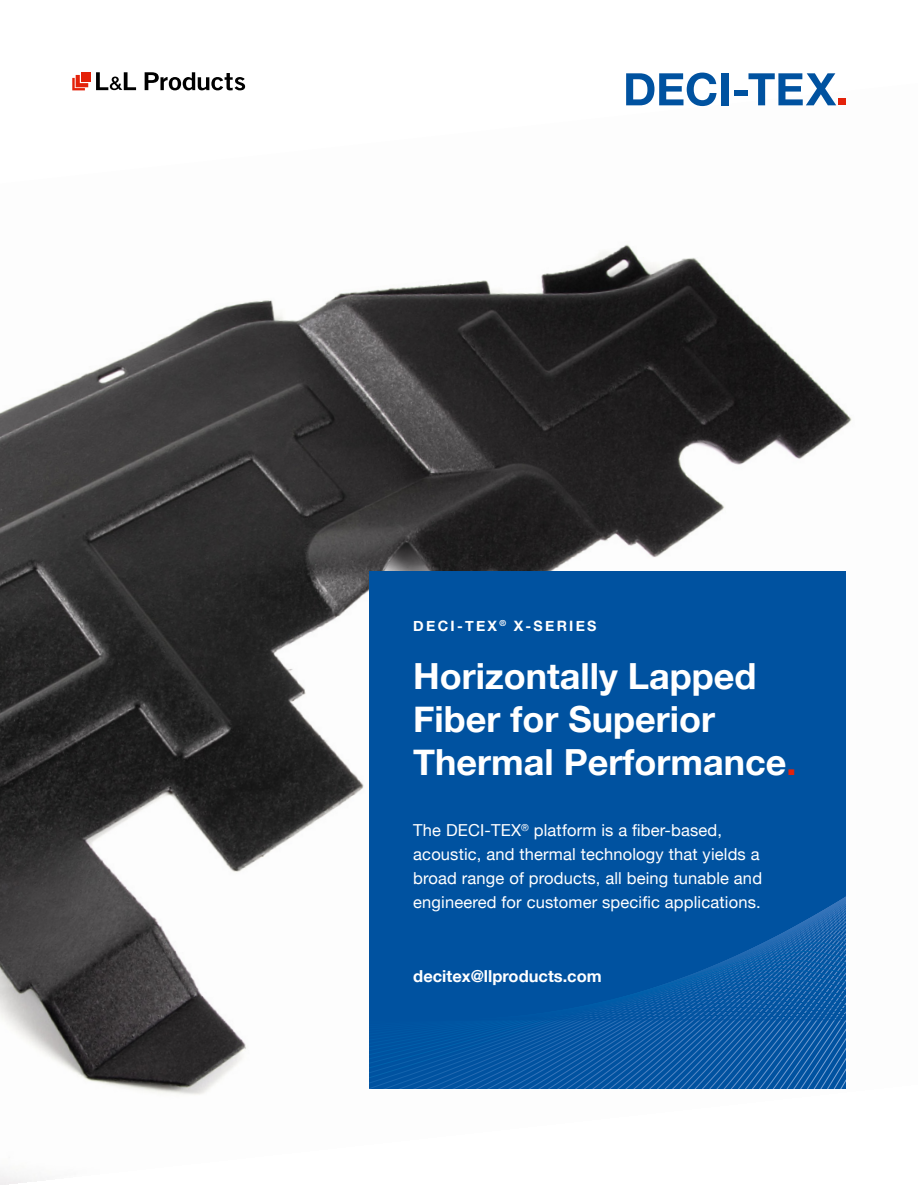
<style>
.page{position:relative;width:918px;height:1188px;background:#fff}
.page>*{position:absolute;margin:0;border:0;box-sizing:border-box;transform-origin:0 0}
.t1{font:700 36px/43.2px "Helvetica Neue";color:#fff}
.t2{font:16.5px/24px "Helvetica Neue";letter-spacing:.01em;color:#fff}
.t3{font:700 16.5px "Helvetica Neue";color:#fff}
.t4{font:700 14.25px "Helvetica Neue";letter-spacing:.16em;color:#fff}
.s1{color:#e4220a}
</style>
<div class="page">
<img style="left:0;top:83px;width:852px;height:1102px">
<svg style="left:145px;top:72px;width:100px;height:18px"></svg>
<svg style="left:96px;top:72px;width:40px;height:18px"></svg>
<div style="left:81px;top:72px;width:10px;height:10px;background:#e4220a"></div>
<svg style="left:72px;top:75px;width:16px;height:15px"></svg>
<svg style="left:626px;top:73px;width:91px;height:33px"></svg>
<div style="left:722px;top:73px;width:7px;height:32px;background:#0052a0"></div>
<div style="left:735px;top:90px;width:13px;height:6px;background:#0052a0"></div>
<svg style="left:749px;top:73px;width:87px;height:32px"></svg>
<div style="left:839px;top:98px;width:7px;height:7px;background:#e4220a"></div>
<div style="left:370px;top:571px;width:476px;height:11px;background:#0052a0"></div>
<div style="left:370px;top:582px;width:476px;height:13px;background:#0052a0"></div>
<div style="left:370px;top:595px;width:476px;height:14px;background:#0052a0"></div>
<div style="left:370px;top:609px;width:476px;height:14px;background:#0052a0"></div>
<div style="left:370px;top:623px;width:476px;height:13px;background:#0052a0"></div>
<div style="left:370px;top:636px;width:476px;height:14px;background:#0052a0"></div>
<div style="left:370px;top:650px;width:476px;height:14px;background:#0052a0"></div>
<div style="left:370px;top:664px;width:476px;height:13px;background:#0052a0"></div>
<div style="left:370px;top:677px;width:476px;height:14px;background:#0052a0"></div>
<div style="left:370px;top:691px;width:476px;height:14px;background:#0052a0"></div>
<div style="left:370px;top:705px;width:476px;height:13px;background:#0052a0"></div>
<div style="left:370px;top:718px;width:476px;height:14px;background:#0052a0"></div>
<div style="left:370px;top:732px;width:476px;height:14px;background:#0052a0"></div>
<div style="left:370px;top:746px;width:476px;height:13px;background:#0052a0"></div>
<div style="left:370px;top:759px;width:476px;height:14px;background:#0052a0"></div>
<div style="left:370px;top:773px;width:476px;height:14px;background:#0052a0"></div>
<div style="left:370px;top:787px;width:476px;height:14px;background:#0052a0"></div>
<div style="left:370px;top:801px;width:476px;height:13px;background:#0052a0"></div>
<div style="left:370px;top:814px;width:476px;height:14px;background:#0052a0"></div>
<div style="left:370px;top:828px;width:476px;height:14px;background:#0052a0"></div>
<div style="left:370px;top:842px;width:476px;height:13px;background:#0052a0"></div>
<div style="left:370px;top:855px;width:476px;height:14px;background:#0052a0"></div>
<div style="left:370px;top:869px;width:476px;height:14px;background:#0052a0"></div>
<div style="left:370px;top:883px;width:476px;height:13px;background:#0052a0"></div>
<div style="left:370px;top:896px;width:476px;height:14px;background:#0052a0"></div>
<svg style="left:370px;top:910px;width:476px;height:14px;background:#0354a1"></svg>
<svg style="left:370px;top:924px;width:476px;height:165px;background:#0656a2"></svg>
<svg style="left:370px;top:937px;width:476px;height:148px;background:#0857a4"></svg>
<svg style="left:370px;top:951px;width:476px;height:123px;background:#0858a4"></svg>
<svg style="left:370px;top:965px;width:476px;height:99px;background:#0958a4"></svg>
<svg style="left:370px;top:978px;width:476px;height:75px;background:#0958a4"></svg>
<hr style="left:370px;top:1020px;width:476px;height:1px;background:#0052a0">
<p class="t4" style="left:413px;top:614px;width:185px">DECI-TEX <sup>®</sup> X-SERIES</p>
<h1 class="t1" style="left:413px;top:655px;width:385px">Horizontally Lapped<br>Fiber for Superior<br>Thermal Performance<span class="s1">.</span></h1>
<p class="t2" style="left:413px;top:819px;width:350px">The DECI-TEX<sup>®</sup> platform is a fiber-based, acoustic, and thermal technology that yields a broad range of products, all being tunable and engineered for customer specific applications.</p>
<p class="t3" style="left:413px;top:963px;width:190px">decitex@llproducts.com</p>
</div>
